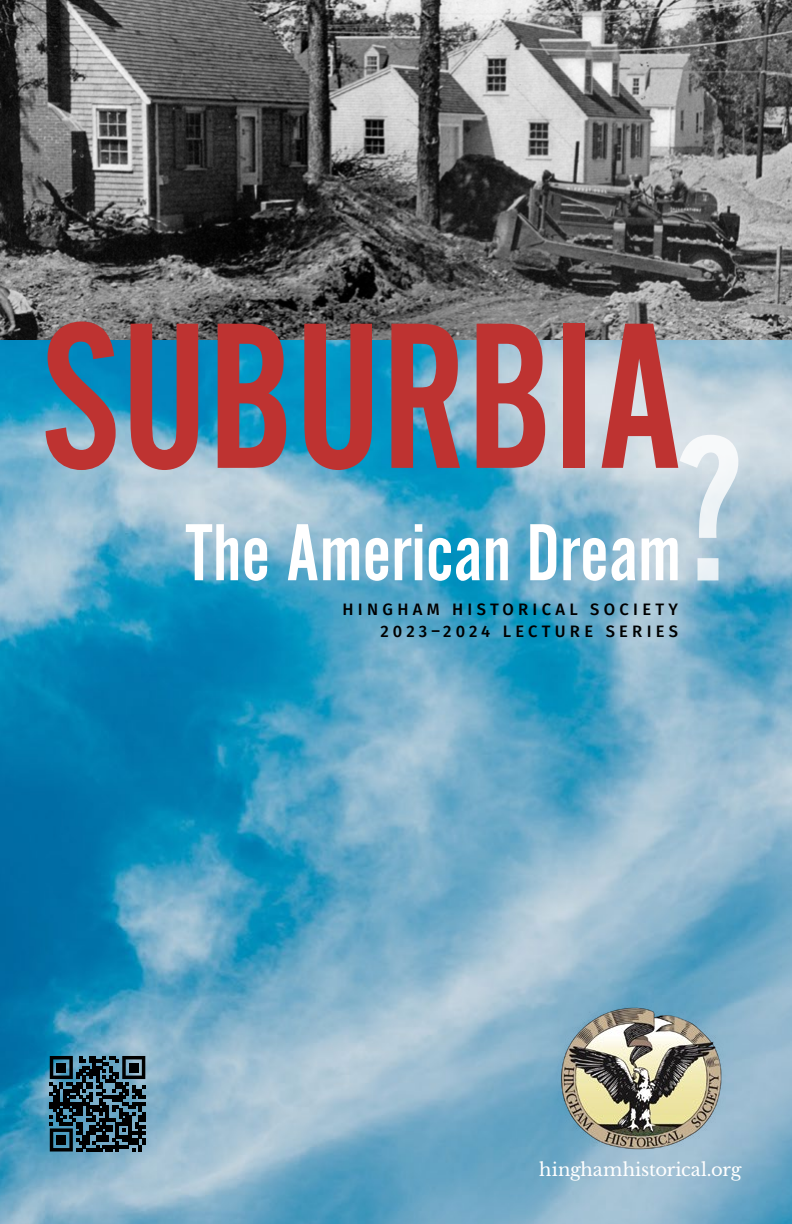
<style>
.page{position:relative;width:792px;height:1224px;background:#fff}
.page>*{position:absolute;margin:0;border:0;box-sizing:border-box;transform-origin:0 0}
.t1{font:216.2px "Alternate Got No 2 D";color:#be3331}
.t2{font:84px "Alternate Got No 2 D";letter-spacing:.005em;color:#fff}
.t3{font:18px "Libre Baskerville";letter-spacing:-.005em;color:#fff}
.t4{font:500 16.6px/22.2px "Fira Sans";letter-spacing:.26em;color:#000;text-align:right}
</style>
<div class="page">
<img style="left:0;top:339px;width:792px;height:885px">
<img style="left:0;top:0;width:792px;height:339px">
<img style="left:541px;top:1005px;width:203px;height:144px">
<svg style="left:43px;top:1049px;width:109px;height:109px"></svg>
<svg style="left:50px;top:1056px;width:95px;height:96px"></svg>
<div style="left:56px;top:1063px;width:10px;height:9px;background:#000"></div>
<div style="left:129px;top:1063px;width:10px;height:9px;background:#000"></div>
<div style="left:56px;top:1135px;width:10px;height:10px;background:#000"></div>
<svg style="left:680px;top:435px;width:58px;height:145px"></svg>
<p class="t1" style="left:41px;top:282px;width:644px">SUBURBIA</p>
<p class="t2" style="left:185px;top:508px;width:497px">The American Dream</p>
<p class="t4" style="left:343px;top:597px;width:337px">HINGHAM HISTORICAL SOCIETY<br>2023–2024 LECTURE SERIES</p>
<p class="t3" style="left:539px;top:1158px;width:204px">hinghamhistorical.org</p>
</div>
